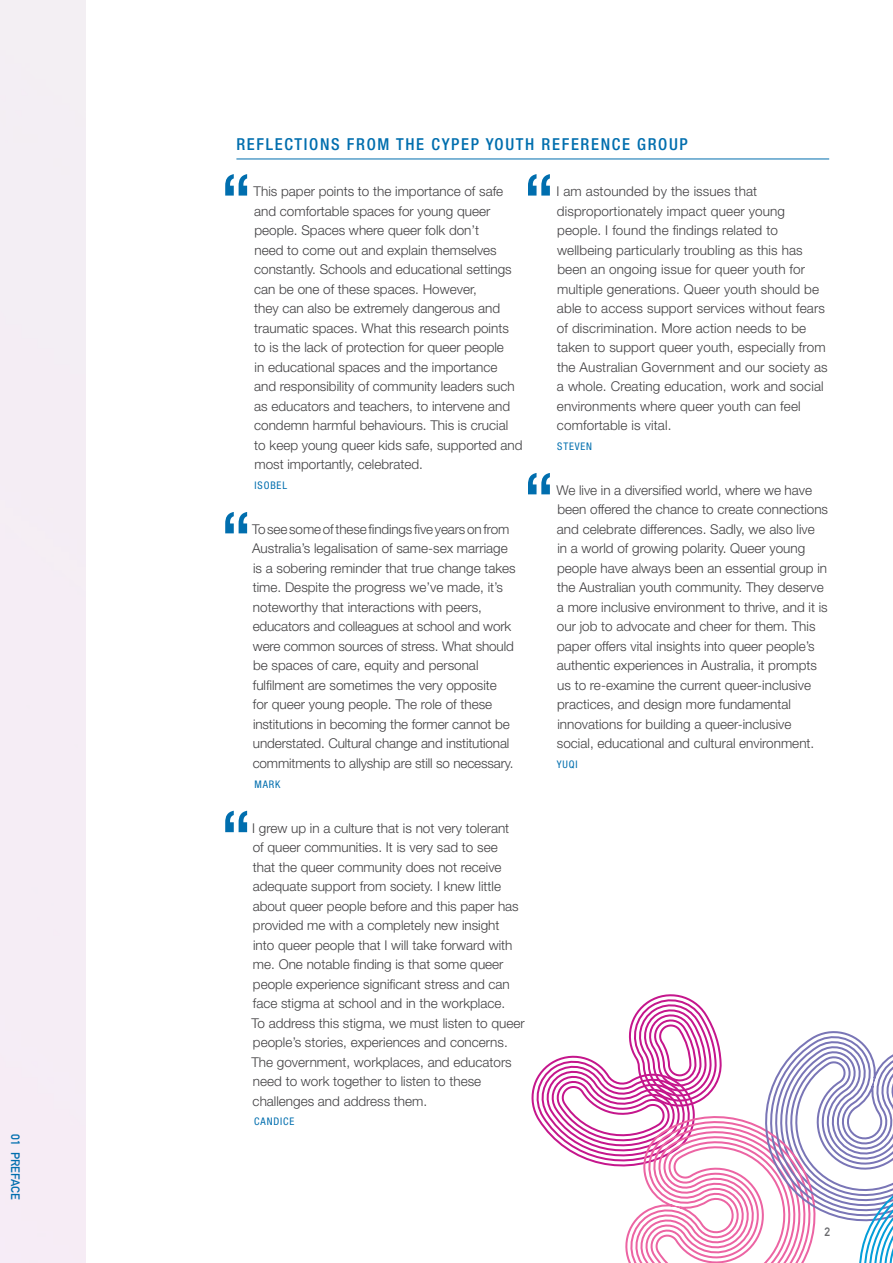
<style>
.page{position:relative;width:893px;height:1263px;background:#fff}
.page>*{position:absolute;margin:0;border:0;box-sizing:border-box;transform-origin:0 0}
.t1{font:500 condensed 75px "Helvetica Neue";color:#006eae}
.t2{font:500 condensed 16.5px "Helvetica Neue";letter-spacing:.1em;color:#006eae}
.t3{font:300 13.5px/19.5px "Helvetica Neue CE";color:#414042}
.t4{font:700 12px "DIN Alternate";color:#006eae}
.t5{font:700 12px "DIN Alternate";color:#696a6d}
.t6{font:condensed 10.5px "Helvetica Neue";letter-spacing:.08em;color:#006eae}
</style>
<div class="page">
<svg style="left:531px;top:994px;width:362px;height:269px"></svg>
<hr style="left:236px;top:159px;width:593px;height:1px;background:#006eae">
<p class="t4" style="left:25px;top:1134px;width:66px;rotate:90deg">01 PREFACE</p>
<p class="t2" style="left:236px;top:135px;width:453px">REFLECTIONS FROM THE CYPEP YOUTH REFERENCE GROUP</p>
<h1 class="t1" style="left:220px;top:156px;width:33px">“</h1>
<h1 class="t1" style="left:523px;top:156px;width:33px">“</h1>
<p class="t3" style="left:254px;top:182px;width:270px">This paper points to the importance of safe and comfortable spaces for young queer people. Spaces where queer folk don’t<br>need to come out and explain themselves constantly. Schools and educational settings can be one of these spaces. However,<br>they can also be extremely dangerous and traumatic spaces. What this research points to is the lack of protection for queer people<br>in educational spaces and the importance<br>and responsibility of community leaders such as educators and teachers, to intervene and condemn harmful behaviours. This is crucial<br>to keep young queer kids safe, supported and most importantly, celebrated.</p>
<p class="t6" style="left:255px;top:479px;width:34px">ISOBEL</p>
<p class="t3" style="left:556px;top:182px;width:273px">I am astounded by the issues that disproportionately impact queer young people. I found the findings related to wellbeing particularly troubling as this has been an ongoing issue for queer youth for multiple generations. Queer youth should be able to access support services without fears of discrimination. More action needs to be taken to support queer youth, especially from the Australian Government and our society as a whole. Creating education, work and social environments where queer youth can feel comfortable is vital.</p>
<p class="t6" style="left:557px;top:440px;width:36px">STEVEN</p>
<h1 class="t1" style="left:523px;top:455px;width:33px">“</h1>
<p class="t3" style="left:556px;top:480px;width:273px">We live in a diversified world, where we have been offered the chance to create connections and celebrate differences. Sadly, we also live<br>in a world of growing polarity. Queer young people have always been an essential group in the Australian youth community. They deserve a more inclusive environment to thrive, and it is our job to advocate and cheer for them. This paper offers vital insights into queer people’s authentic experiences in Australia, it prompts us to re-examine the current queer-inclusive practices, and design more fundamental innovations for building a queer-inclusive social, educational and cultural environment.</p>
<p class="t6" style="left:557px;top:758px;width:22px">YUQI</p>
<h1 class="t1" style="left:220px;top:494px;width:33px">“</h1>
<p class="t3" style="left:252px;top:519px;width:265px">To see some of these findings five years on from Australia’s legalisation of same-sex marriage is a sobering reminder that true change takes time. Despite the progress we’ve made, it’s noteworthy that interactions with peers, educators and colleagues at school and work were common sources of stress. What should be spaces of care, equity and personal fulfilment are sometimes the very opposite<br>for queer young people. The role of these institutions in becoming the former cannot be understated. Cultural change and institutional commitments to allyship are still so necessary.</p>
<p class="t6" style="left:255px;top:778px;width:27px">MARK</p>
<h1 class="t1" style="left:220px;top:793px;width:33px">“</h1>
<p class="t3" style="left:251px;top:818px;width:275px">I grew up in a culture that is not very tolerant<br>of queer communities. It is very sad to see<br>that the queer community does not receive adequate support from society. I knew little about queer people before and this paper has provided me with a completely new insight<br>into queer people that I will take forward with me. One notable finding is that some queer people experience significant stress and can face stigma at school and in the workplace.<br>To address this stigma, we must listen to queer people’s stories, experiences and concerns.<br>The government, workplaces, and educators need to work together to listen to these challenges and address them.</p>
<p class="t6" style="left:254px;top:1115px;width:41px">CANDICE</p>
<p class="t5" style="left:825px;top:1222px;width:7px">2</p>
</div>
